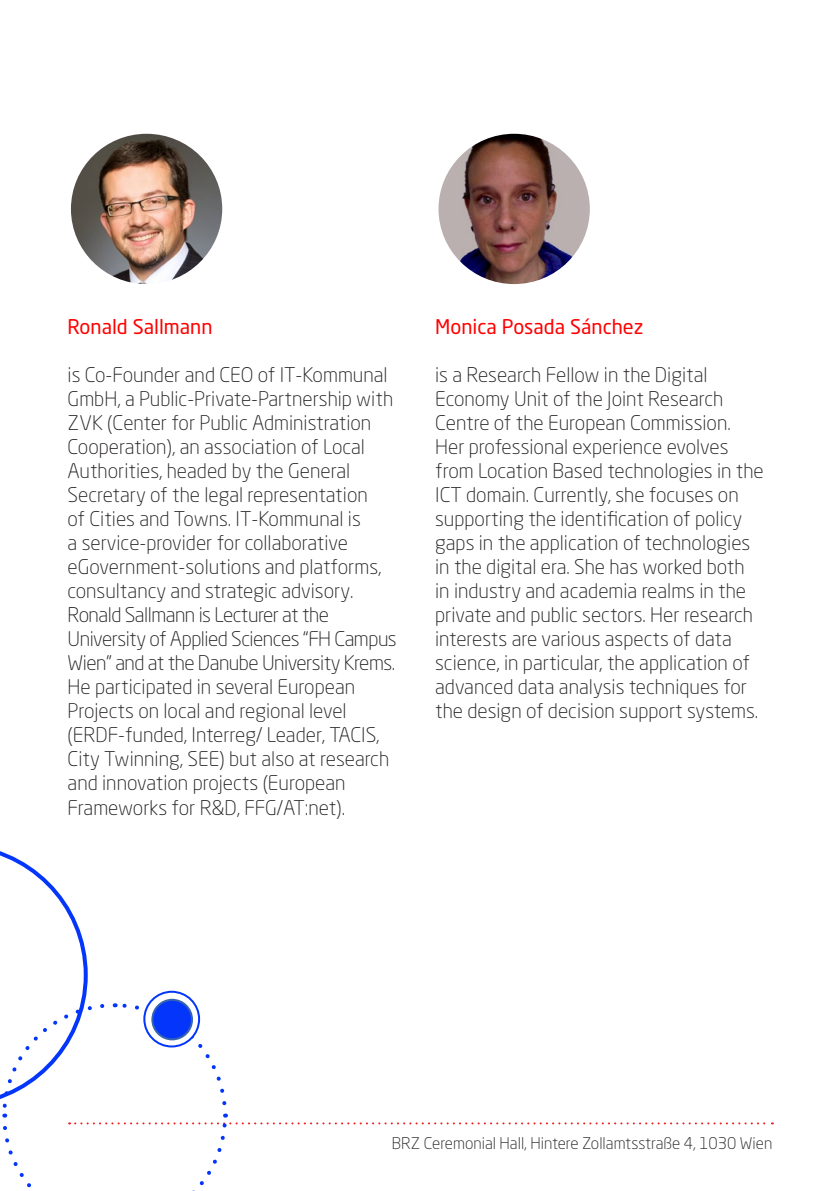
<style>
.page{position:relative;width:840px;height:1191px;background:#fff}
.page>*{position:absolute;margin:0;border:0;box-sizing:border-box;transform-origin:0 0}
.t1{font:300 20px/24px "Neo Sans Std";color:#231f20}
.t2{font:20px "Neo Sans Std";color:#f00}
.t3{font:300 16px "Neo Sans Std";color:#231f20}
</style>
<div class="page">
<img style="left:71px;top:134px;width:151px;height:150px;border-radius:75px">
<svg style="left:0;top:851px;width:772px;height:340px"></svg>
<svg style="left:144px;top:991px;width:55px;height:55px"></svg>
<div style="left:143px;top:990px;width:57px;height:57px;border:2px solid #0336fa;border-radius:50%"></div>
<div style="left:152px;top:999px;width:40px;height:40px;background:#0336fa;border-radius:50%"></div>
<div style="left:151px;top:998px;width:42px;height:42px;border:2px solid #3764b0;border-radius:50%"></div>
<img style="left:438px;top:134px;width:151px;height:150px;border-radius:75px">
<p class="t2" style="left:68px;top:315px;width:146px">Ronald Sallmann</p>
<p class="t1" style="left:68px;top:363px;width:330px">is Co-Founder and CEO of IT-Kommunal GmbH, a Public-Private-Partnership with ZVK (Center for Public Administration Cooperation), an association of Local Authorities, headed by the General Secretary of the legal representation<br>of Cities and Towns. IT-Kommunal is<br>a service-provider for collaborative eGovernment-solutions and platforms, consultancy and strategic advisory.<br>Ronald Sallmann is Lecturer at the University of Applied Sciences “FH Campus Wien” and at the Danube University Krems.<br>He participated in several European Projects on local and regional level (ERDF-funded, Interreg/ Leader, TACIS, City Twinning, SEE) but also at research and innovation projects (European Frameworks for R&amp;D, FFG/AT:net).</p>
<p class="t2" style="left:435px;top:315px;width:210px">Monica Posada Sánchez</p>
<p class="t1" style="left:435px;top:363px;width:330px">is a Research Fellow in the Digital Economy Unit of the Joint Research Centre of the European Commission.<br>Her professional experience evolves from Location Based technologies in the ICT domain. Currently, she focuses on supporting the identification of policy gaps in the application of technologies in the digital era. She has worked both in industry and academia realms in the private and public sectors. Her research interests are various aspects of data science, in particular, the application of advanced data analysis techniques for the design of decision support systems.</p>
<p class="t3" style="left:391px;top:1134px;width:382px">BRZ Ceremonial Hall, Hintere Zollamtsstraße 4, 1030 Wien</p>
</div>
